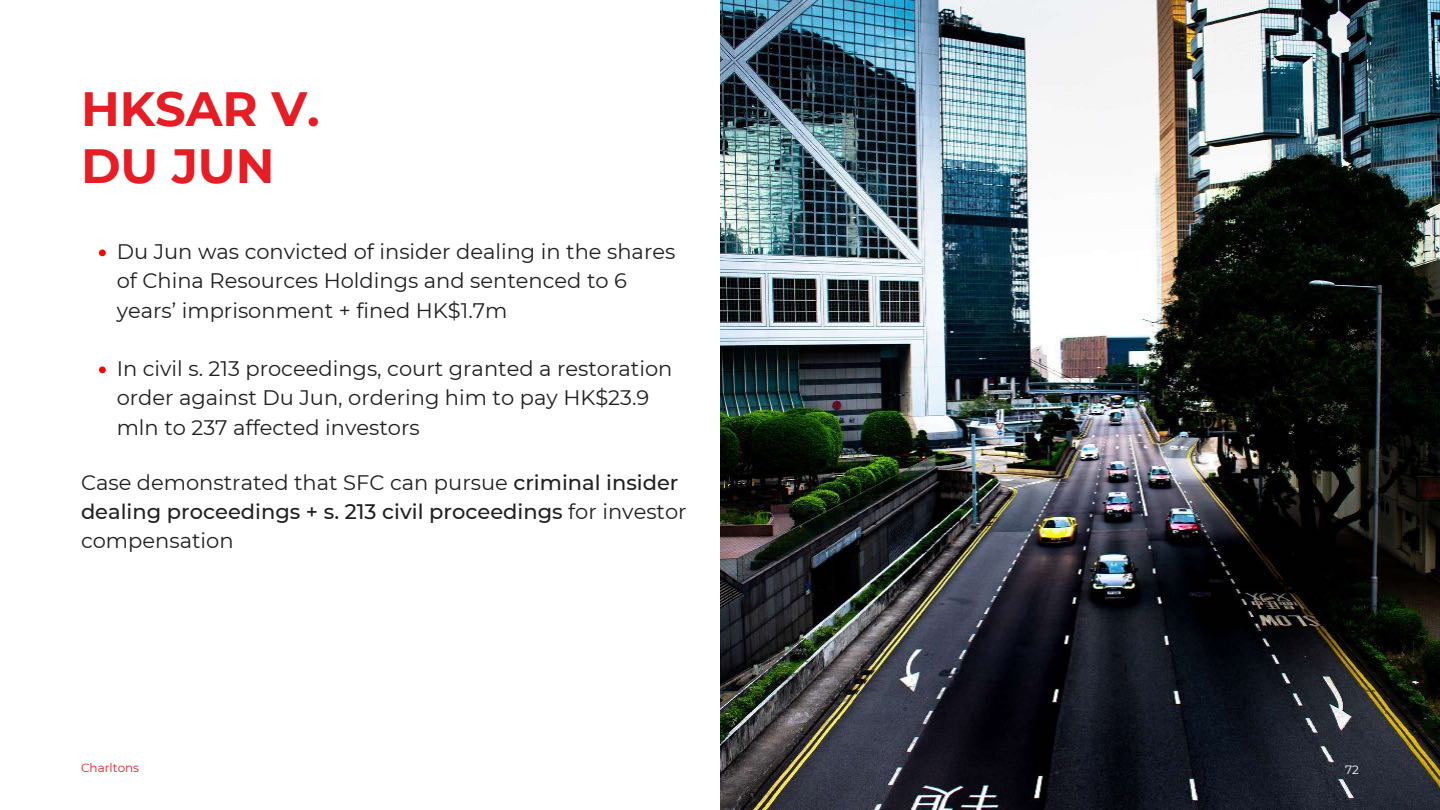
<style>
.page{position:relative;width:1440px;height:810px;background:#fff}
.page>*{position:absolute;margin:0;border:0;box-sizing:border-box;transform-origin:0 0}
.t1{font:700 48px/57px "Montserrat";color:#e61d24}
.t2{font:21px/29.2px "Montserrat";color:#202020}
.t3{font:12px "Montserrat";color:#e61d24}
.t4{font:12px "Montserrat";color:#fff}
.s1{font-weight:500}
</style>
<div class="page">
<img style="left:720px;top:0;width:720px;height:810px">
<svg style="left:99px;top:249px;width:7px;height:7px"></svg>
<svg style="left:99px;top:366px;width:7px;height:7px"></svg>
<h1 class="t1" style="left:81px;top:80px;width:240px">HKSAR V.<br>DU JUN</h1>
<p class="t2" style="left:117px;top:237px;width:560px">Du Jun was convicted of insider dealing in the shares of China Resources Holdings and sentenced to 6 years’ imprisonment + fined HK$1.7m</p>
<p class="t2" style="left:117px;top:354px;width:557px">In civil s. 213 proceedings, court granted a restoration order against Du Jun, ordering him to pay HK$23.9 mln to 237 affected investors</p>
<p class="t2" style="left:81px;top:468px;width:607px">Case demonstrated that SFC can pursue <span class="s1">criminal insider dealing proceedings + s. 213 civil proceedings</span> for investor compensation</p>
<p class="t3" style="left:81px;top:761px;width:60px">Charltons</p>
<p class="t4" style="left:1345px;top:762px;width:15px">72</p>
</div>
